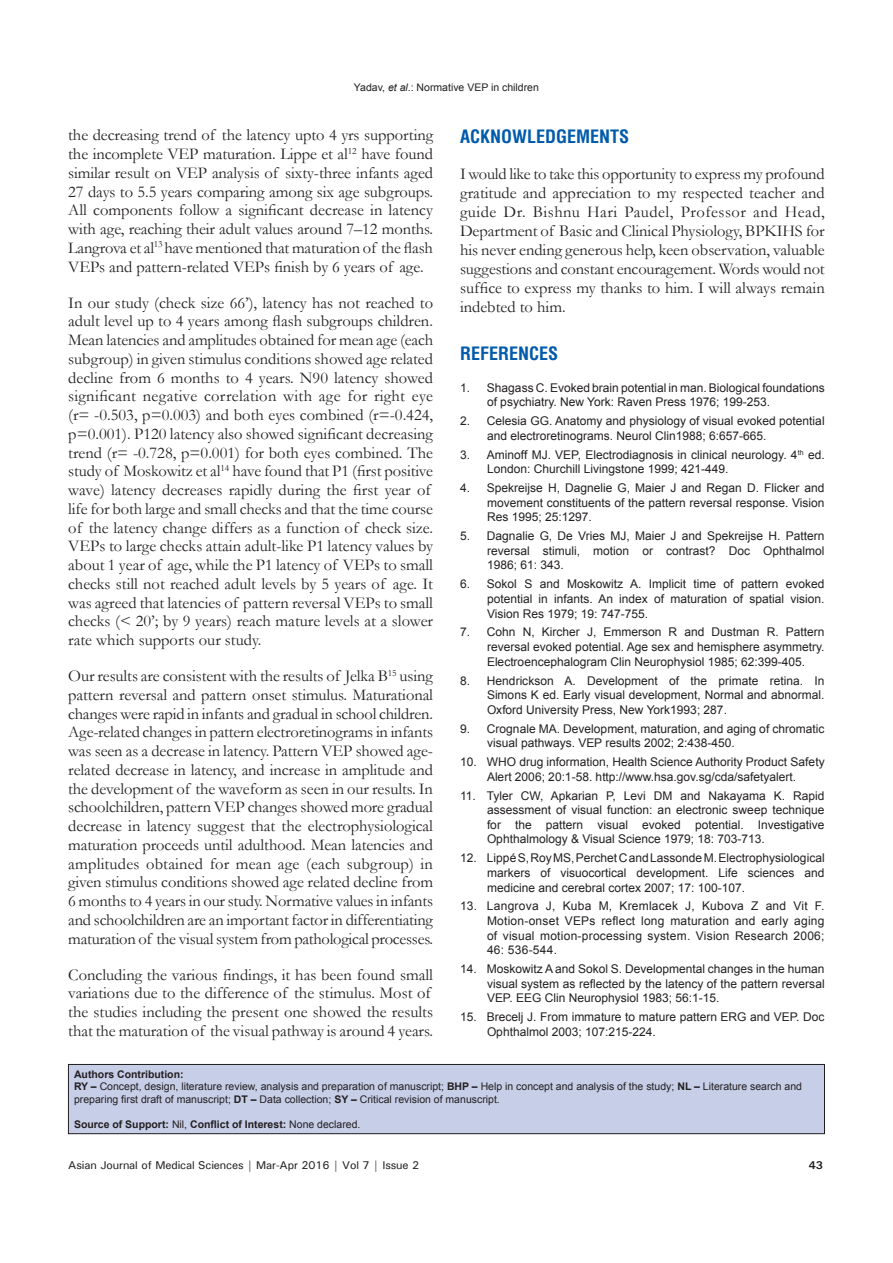
<style>
.page{position:relative;width:893px;height:1263px;background:#fff}
.page>*{position:absolute;margin:0;border:0;box-sizing:border-box;transform-origin:0 0}
.t1{font:700 condensed 18px "Helvetica";color:#015aaa}
.t2{font:16.5px/18.8px "Garamond";color:#231f20;text-align:justify}
.t3{font:12px/14.5px "Arial";color:#231f20;text-align:justify}
.t4{font:500 11.25px "Univers";letter-spacing:-.01em;color:#231f20}
.t5{font:700 11.25px "Univers";color:#231f20}
.t6{font:10.5px/12.6px "Arial";color:#231f20}
.t7{font:700 10.5px "Arial";color:#231f20}
.s1{font-style:italic}
.s2{font-weight:700}
.s3{font-weight:400}
</style>
<div class="page">
<div style="left:68px;top:1064px;width:756px;height:70px;background:#c7cee8"></div>
<div style="left:68px;top:1064px;width:757px;height:70px;border:1px solid #231f20"></div>
<p class="t6" style="left:354px;top:81px;width:186px">Yadav, <span class="s1">et al</span>.: Normative VEP in children</p>
<p class="t1" style="left:460px;top:125px;width:171px">ACKNOWLEDGEMENTS</p>
<p class="t2" style="left:460px;top:165px;width:366px">I would like to take this opportunity to express my profound gratitude and appreciation to my respected teacher and guide Dr. Bishnu Hari Paudel, Professor and Head, Department of Basic and Clinical Physiology, BPKIHS for his never ending generous help, keen observation, valuable suggestions and constant encouragement. Words would not suffice to express my thanks to him. I will always remain indebted to him.</p>
<p class="t1" style="left:460px;top:342px;width:100px">REFERENCES</p>
<p class="t3" style="left:487px;top:380px;width:339px;text-indent:-27px">1. Shagass C. Evoked brain potential in man. Biological foundations of psychiatry. New York: Raven Press 1976; 199-253.</p>
<p class="t3" style="left:487px;top:414px;width:339px;text-indent:-27px">2. Celesia GG. Anatomy and physiology of visual evoked potential and electroretinograms. Neurol Clin1988; 6:657-665.</p>
<p class="t3" style="left:487px;top:447px;width:339px;text-indent:-27px">3. Aminoff MJ. VEP, Electrodiagnosis in clinical neurology. 4<sup>th</sup> ed.<br>London: Churchill Livingstone 1999; 421-449.</p>
<p class="t3" style="left:487px;top:481px;width:339px;text-indent:-27px">4. Spekreijse H, Dagnelie G, Maier J and Regan D. Flicker and movement constituents of the pattern reversal response. Vision Res 1995; 25:1297.</p>
<p class="t3" style="left:487px;top:529px;width:339px;text-indent:-27px">5. Dagnalie G, De Vries MJ, Maier J and Spekreijse H. Pattern reversal stimuli, motion or contrast? Doc Ophthalmol 1986; 61: 343.</p>
<p class="t3" style="left:487px;top:577px;width:339px;text-indent:-27px">6. Sokol S and Moskowitz A. Implicit time of pattern evoked potential in infants. An index of maturation of spatial vision.<br>Vision Res 1979; 19: 747-755.</p>
<p class="t3" style="left:487px;top:625px;width:339px;text-indent:-27px">7. Cohn N, Kircher J, Emmerson R and Dustman R. Pattern reversal evoked potential. Age sex and hemisphere asymmetry.<br>Electroencephalogram Clin Neurophysiol 1985; 62:399-405.</p>
<p class="t3" style="left:487px;top:673px;width:339px;text-indent:-27px">8. Hendrickson A. Development of the primate retina. In Simons K ed. Early visual development, Normal and abnormal.<br>Oxford University Press, New York1993; 287.</p>
<p class="t3" style="left:487px;top:721px;width:339px;text-indent:-27px">9. Crognale MA. Development, maturation, and aging of chromatic visual pathways. VEP results 2002; 2:438-450.</p>
<p class="t3" style="left:460px;top:755px;width:366px;text-align:center">10. WHO drug information, Health Science Authority Product Safety<br>Alert 2006; 20:1-58. http://www.hsa.gov.sg/cda/safetyalert.</p>
<p class="t3" style="left:487px;top:788px;width:339px;text-indent:-27px">11. Tyler CW, Apkarian P, Levi DM and Nakayama K. Rapid assessment of visual function: an electronic sweep technique for the pattern visual evoked potential. Investigative Ophthalmology &amp; Visual Science 1979; 18: 703-713.</p>
<p class="t3" style="left:487px;top:851px;width:339px;text-indent:-27px">12. Lippé S, Roy MS, Perchet C and Lassonde M. Electrophysiological markers of visuocortical development. Life sciences and medicine and cerebral cortex 2007; 17: 100-107.</p>
<p class="t3" style="left:487px;top:899px;width:339px;text-indent:-27px">13. Langrova J, Kuba M, Kremlacek J, Kubova Z and Vit F.<br>Motion-onset VEPs reflect long maturation and early aging of visual motion-processing system. Vision Research 2006; 46: 536-544.</p>
<p class="t3" style="left:487px;top:962px;width:339px;text-indent:-27px">14. Moskowitz A and Sokol S. Developmental changes in the human visual system as reflected by the latency of the pattern reversal VEP. EEG Clin Neurophysiol 1983; 56:1-15.</p>
<p class="t3" style="left:487px;top:1010px;width:339px;text-indent:-27px">15. Brecelj J. From immature to mature pattern ERG and VEP. Doc<br>Ophthalmol 2003; 107:215-224.</p>
<p class="t6" style="left:74px;top:1068px;width:729px"><span class="s2">Authors Contribution:<br>RY –</span> Concept, design, literature review, analysis and preparation of manuscript; <span class="s2">BHP –</span> Help in concept and analysis of the study; <span class="s2">NL –</span> Literature search and preparing first draft of manuscript; <span class="s2">DT –</span> Data collection; <span class="s2">SY –</span> Critical revision of manuscript.</p>
<p class="t7" style="left:74px;top:1119px;width:288px">Source of Support: <span class="s3">Nil,</span> Conflict of Interest: <span class="s3">None declared.</span></p>
<p class="t2" style="left:68px;top:126px;width:366px">the decreasing trend of the latency upto 4 yrs supporting the incomplete VEP maturation. Lippe et al<sup>12</sup> have found similar result on VEP analysis of sixty-three infants aged 27 days to 5.5 years comparing among six age subgroups.<br>All components follow a significant decrease in latency with age, reaching their adult values around 7–12 months.<br>Langrova et al<sup>13</sup> have mentioned that maturation of the flash VEPs and pattern-related VEPs finish by 6 years of age.</p>
<p class="t2" style="left:68px;top:293px;width:366px;text-align:left">In our study (check size 66’), latency has not reached to adult level up to 4 years among flash subgroups children.<br>Mean latencies and amplitudes obtained for mean age (each subgroup) in given stimulus conditions showed age related decline from 6 months to 4 years. N90 latency showed significant negative correlation with age for right eye (r= -0.503, p=0.003) and both eyes combined (r=-0.424, p=0.001). P120 latency also showed significant decreasing trend (r= -0.728, p=0.001) for both eyes combined. The study of Moskowitz et al<sup>14</sup> have found that P1 (first positive wave) latency decreases rapidly during the first year of life for both large and small checks and that the time course of the latency change differs as a function of check size.<br>VEPs to large checks attain adult-like P1 latency values by about 1 year of age, while the P1 latency of VEPs to small checks still not reached adult levels by 5 years of age. It was agreed that latencies of pattern reversal VEPs to small checks (&lt; 20’; by 9 years) reach mature levels at a slower rate which supports our study.</p>
<p class="t2" style="left:68px;top:667px;width:366px">Our results are consistent with the results of Jelka B<sup>15</sup> using pattern reversal and pattern onset stimulus. Maturational changes were rapid in infants and gradual in school children.<br>Age-related changes in pattern electroretinograms in infants was seen as a decrease in latency. Pattern VEP showed age&shy;related decrease in latency, and increase in amplitude and the development of the waveform as seen in our results. In schoolchildren, pattern VEP changes showed more gradual decrease in latency suggest that the electrophysiological maturation proceeds until adulthood. Mean latencies and amplitudes obtained for mean age (each subgroup) in given stimulus conditions showed age related decline from 6 months to 4 years in our study. Normative values in infants and schoolchildren are an important factor in differentiating maturation of the visual system from pathological processes.</p>
<p class="t2" style="left:68px;top:965px;width:366px;text-align:left">Concluding the various findings, it has been found small variations due to the difference of the stimulus. Most of the studies including the present one showed the results that the maturation of the visual pathway is around 4 years.</p>
<p class="t4" style="left:68px;top:1158px;width:352px">Asian Journal of Medical Sciences | Mar-Apr 2016 | Vol 7 | Issue 2</p>
<p class="t5" style="left:809px;top:1158px;width:16px">43</p>
</div>
